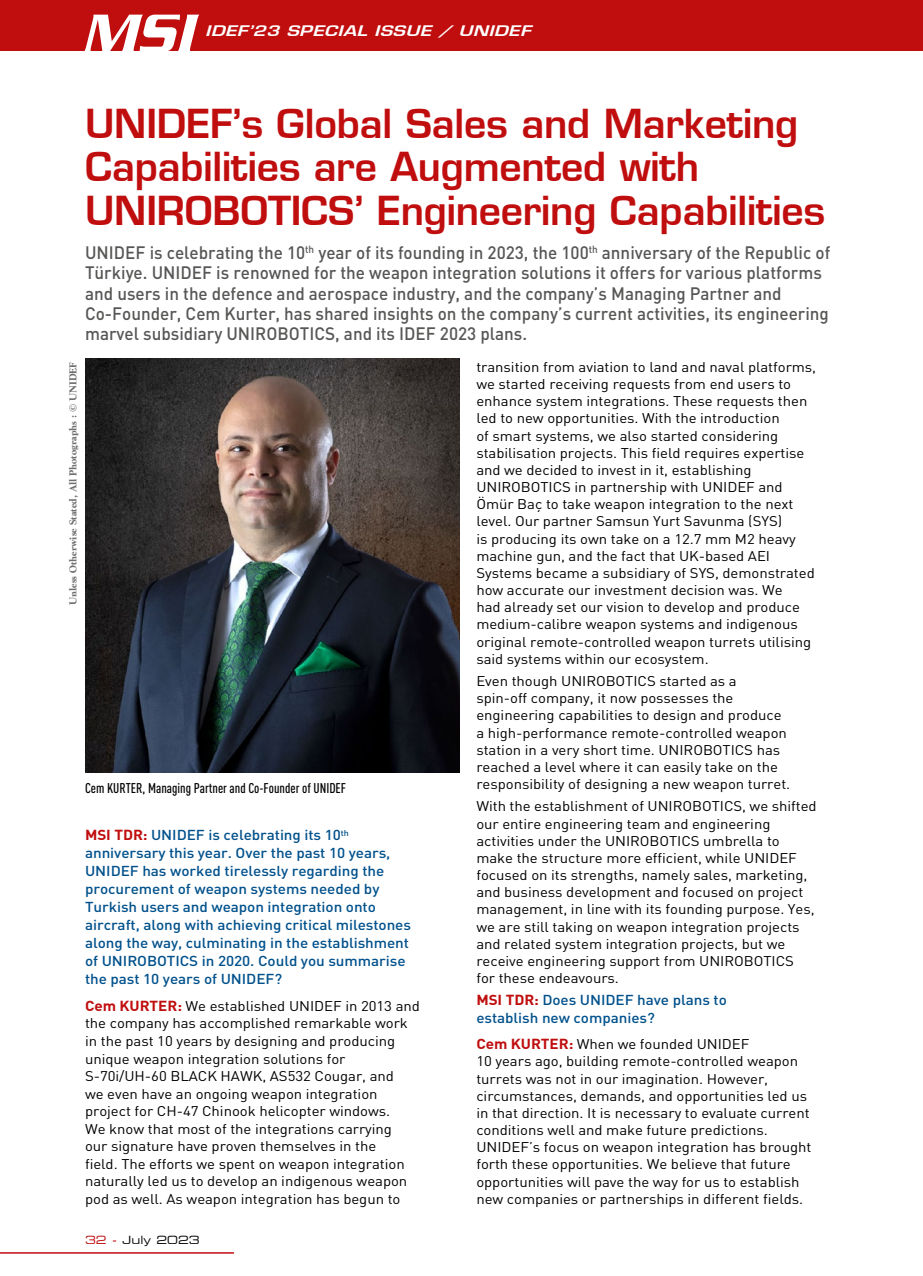
<style>
.page{position:relative;width:923px;height:1276px;background:#fff}
.page>*{position:absolute;margin:0;border:0;box-sizing:border-box;transform-origin:0 0}
.t1{font:italic 500 57.45px "Serpentine";color:#fff}
.t2{font:39px/43.5px "Eurostile Demi";letter-spacing:-.005em;color:#c00d0e}
.t3{font:500 17.85px/20.2px "DIN";color:#575756;scale:.96 1}
.t4{font:500 14.25px/18px "DIN";letter-spacing:-.005em;color:#00518c;scale:1.07 1}
.t5{font:italic 14.25px "Eurostile Demi";letter-spacing:.02em;color:#fff;scale:1.3 1}
.t6{font:13.95px/17.1px "DIN";letter-spacing:-.005em;color:#000;scale:1.07 1}
.t7{font:500 condensed 13.95px "DIN";color:#000}
.t8{font:11.25px "Eurostile Extended Two";color:#000}
.t9{font:700 10.5px "Goudy";color:#706f6f}
.s1{font-weight:700;color:#c00d0e}
.s2{font-weight:700;font-size:14.25px;color:#c00d0e}
.s3{color:#c00d0e}
</style>
<div class="page">
<div style="left:0;top:0;width:923px;height:51px;background:#c00d0e"></div>
<img style="left:85px;top:358px;width:374px;height:414px">
<hr style="left:0;top:1252px;width:234px;height:1px;background:#c00d0e">
<h1 class="t1" style="left:82px;top:-1px;width:113px">MSI</h1>
<p class="t5" style="left:205px;top:22px;width:252px">IDEF’23 SPECIAL ISSUE / UNIDEF</p>
<h2 class="t2" style="left:85px;top:101px;width:741px">UNIDEF’s Global Sales and Marketing<br>Capabilities are Augmented with<br>UNIROBOTICS’ Engineering Capabilities</h2>
<p class="t3" style="left:85px;top:242px;width:778px">UNIDEF is celebrating the 10<sup>th</sup> year of its founding in 2023, the 100<sup>th</sup> anniversary of the Republic of Türkiye. UNIDEF is renowned for the weapon integration solutions it offers for various platforms and users in the defence and aerospace industry, and the company’s Managing Partner and Co-Founder, Cem Kurter, has shared insights on the company’s current activities, its engineering marvel subsidiary UNIROBOTICS, and its IDEF 2023 plans.</p>
<p class="t9" style="left:67px;top:605px;width:244px;rotate:-90deg">Unless Otherwise Stated, All Photographs : © UNIDEF</p>
<p class="t7" style="left:85px;top:779px;width:263px">Cem KURTER, Managing Partner and Co-Founder of UNIDEF</p>
<p class="t4" style="left:85px;top:826px;width:306px"><span class="s1">MSI TDR:</span> UNIDEF is celebrating its 10<sup>th </sup>anniversary this year. Over the past 10 years, UNIDEF has worked tirelessly regarding the procurement of weapon systems needed by Turkish users and weapon integration onto aircraft, along with achieving critical milestones along the way, culminating in the establishment of UNIROBOTICS in 2020. Could you summarise the past 10 years of UNIDEF?</p>
<p class="t6" style="left:85px;top:997px;width:314px;line-height:17.5px"><span class="s2">Cem KURTER:</span> We established UNIDEF in 2013 and the company has accomplished remarkable work in the past 10 years by designing and producing unique weapon integration solutions for S-70i/UH-60 BLACK HAWK, AS532 Cougar, and<br>we even have an ongoing weapon integration project for CH-47 Chinook helicopter windows.<br>We know that most of the integrations carrying<br>our signature have proven themselves in the<br>field. The efforts we spent on weapon integration naturally led us to develop an indigenous weapon pod as well. As weapon integration has begun to</p>
<p class="t8" style="left:85px;top:1232px;width:116px"><span class="s3">32 -</span> July 2023</p>
<p class="t6" style="left:476px;top:358px;width:319px">transition from aviation to land and naval platforms, we started receiving requests from end users to enhance system integrations. These requests then led to new opportunities. With the introduction<br>of smart systems, we also started considering stabilisation projects. This field requires expertise and we decided to invest in it, establishing UNIROBOTICS in partnership with UNIDEF and Ömür Baç to take weapon integration to the next level. Our partner Samsun Yurt Savunma (SYS)<br>is producing its own take on a 12.7 mm M2 heavy machine gun, and the fact that UK-based AEI Systems became a subsidiary of SYS, demonstrated how accurate our investment decision was. We<br>had already set our vision to develop and produce medium-calibre weapon systems and indigenous original remote-controlled weapon turrets utilising said systems within our ecosystem.</p>
<p class="t6" style="left:476px;top:672px;width:295px">Even though UNIROBOTICS started as a spin-off company, it now possesses the engineering capabilities to design and produce a high-performance remote-controlled weapon station in a very short time. UNIROBOTICS has reached a level where it can easily take on the responsibility of designing a new weapon turret.</p>
<p class="t6" style="left:476px;top:797px;width:319px">With the establishment of UNIROBOTICS, we shifted our entire engineering team and engineering activities under the UNIROBOTICS umbrella to make the structure more efficient, while UNIDEF focused on its strengths, namely sales, marketing, and business development and focused on project management, in line with its founding purpose. Yes, we are still taking on weapon integration projects and related system integration projects, but we receive engineering support from UNIROBOTICS<br>for these endeavours.</p>
<p class="t4" style="left:476px;top:990px;width:236px;line-height:18.5px"><span class="s1">MSI TDR:</span> Does UNIDEF have plans to establish new companies?</p>
<p class="t6" style="left:476px;top:1035px;width:315px"><span class="s2">Cem KURTER:</span> When we founded UNIDEF<br>10 years ago, building remote-controlled weapon turrets was not in our imagination. However, circumstances, demands, and opportunities led us in that direction. It is necessary to evaluate current conditions well and make future predictions.<br>UNIDEF’s focus on weapon integration has brought forth these opportunities. We believe that future opportunities will pave the way for us to establish new companies or partnerships in different fields.</p>
</div>
